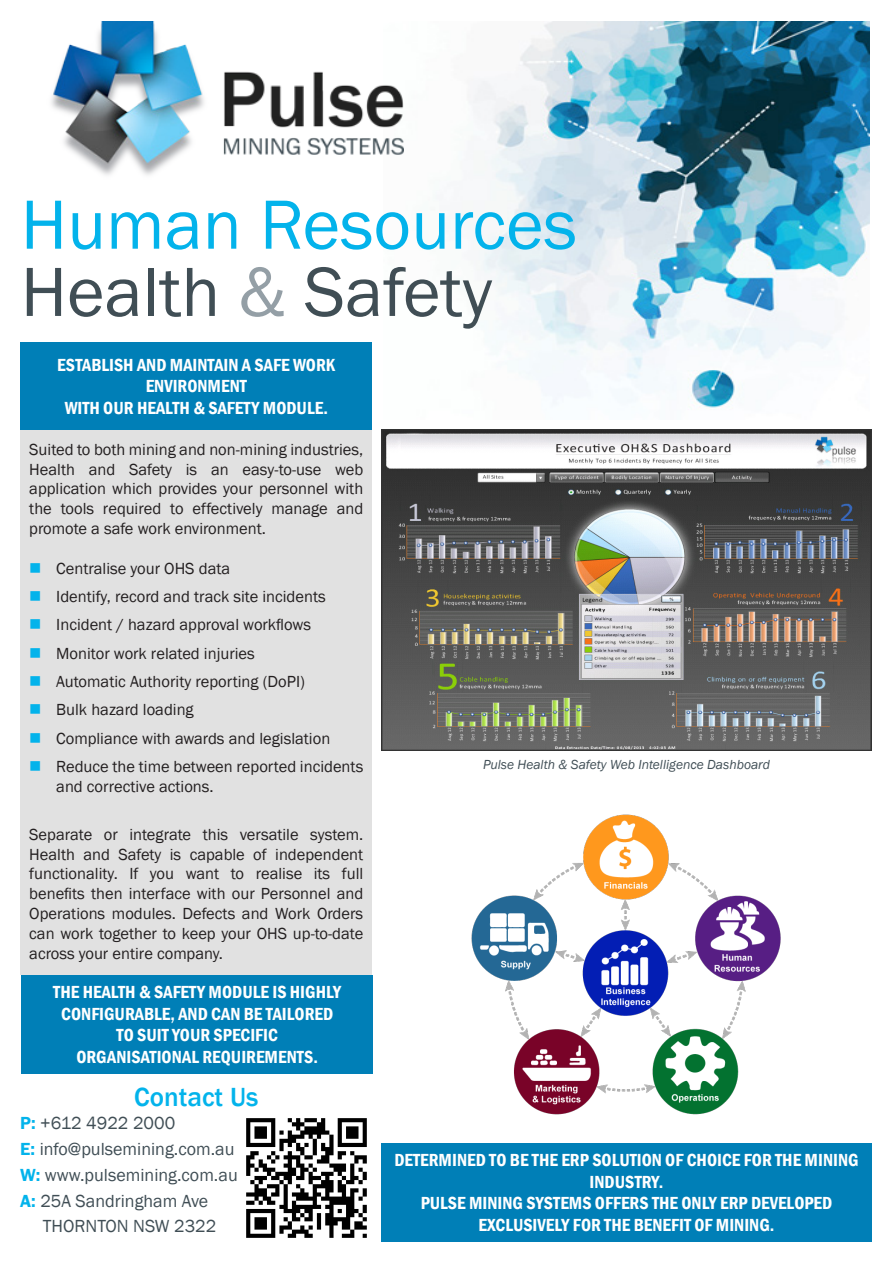
<style>
.page{position:relative;width:893px;height:1263px;background:#fff}
.page>*{position:absolute;margin:0;border:0;box-sizing:border-box;transform-origin:0 0}
.t1{font:72px "Franklin Gothic";color:#03b3eb}
.t2{font:72px "Franklin Gothic";color:#404e55}
.t3{font:500 27px "Franklin Gothic";color:#03b3eb}
.t4{font:600 condensed 18px/21.6px "Franklin Gothic";color:#fff;text-align:center}
.t5{font:18px "Franklin Gothic";color:#404e55}
.t6{font:16.5px/19.8px "Franklin Gothic";color:#231f20;text-align:justify}
.t7{font:italic 13.5px "Franklin Gothic";color:#404e55}
.s1{color:#949fa6}
.s2{font-weight:600;color:#03b3eb}
</style>
<div class="page">
<img style="left:403px;top:21px;width:466px;height:387px">
<div style="left:20px;top:429px;width:352px;height:545px;background:#e1e1e1"></div>
<img style="left:471px;top:814px;width:310px;height:301px">
<div style="left:381px;top:1143px;width:491px;height:99px;background:#007fb7"></div>
<img style="left:51px;top:21px;width:352px;height:154px">
<div style="left:21px;top:974px;width:352px;height:99px;background:#007fb7"></div>
<div style="left:20px;top:342px;width:352px;height:87px;background:#007fb7"></div>
<img style="left:381px;top:429px;width:491px;height:321px">
<img style="left:246px;top:1118px;width:121px;height:120px">
<p class="t1" style="left:21px;top:180px;width:558px">Human Resources</p>
<p class="t2" style="left:21px;top:247px;width:473px">Health <span class="s1">&amp;</span> Safety</p>
<p class="t4" style="left:57px;top:354px;width:280px">ESTABLISH AND MAINTAIN A SAFE WORK<br>ENVIRONMENT</p>
<p class="t4" style="left:65px;top:397px;width:265px">WITH OUR HEALTH &amp; SAFETY MODULE.</p>
<p class="t6" style="left:29px;top:440px;width:336px">Suited to both mining and non-mining industries, Health and Safety is an easy-to-use web application which provides your personnel with the tools required to effectively manage and promote a safe work environment.</p>
<p class="t6" style="left:56px;top:559px;width:175px">Centralise your OHS data</p>
<p class="t6" style="left:56px;top:587px;width:271px">Identify, record and track site incidents</p>
<p class="t6" style="left:56px;top:615px;width:256px">Incident / hazard approval workflows</p>
<p class="t6" style="left:56px;top:643px;width:200px">Monitor work related injuries</p>
<p class="t6" style="left:56px;top:672px;width:250px">Automatic Authority reporting (DoPI)</p>
<p class="t6" style="left:56px;top:700px;width:139px">Bulk hazard loading</p>
<p class="t6" style="left:56px;top:728px;width:275px">Compliance with awards and legislation</p>
<p class="t6" style="left:56px;top:757px;width:309px">Reduce the time between reported incidents and corrective actions.</p>
<p class="t6" style="left:29px;top:825px;width:336px">Separate or integrate this versatile system.<br>Health and Safety is capable of independent functionality. If you want to realise its full benefits then interface with our Personnel and Operations modules. Defects and Work Orders can work together to keep your OHS up-to-date across your entire company.</p>
<p class="t4" style="left:53px;top:981px;width:289px">THE HEALTH &amp; SAFETY MODULE IS HIGHLY<br>CONFIGURABLE, AND CAN BE TAILORED</p>
<p class="t4" style="left:116px;top:1024px;width:163px">TO SUIT YOUR SPECIFIC</p>
<p class="t4" style="left:76px;top:1046px;width:243px">ORGANISATIONAL REQUIREMENTS.</p>
<p class="t3" style="left:134px;top:1081px;width:126px">Contact Us</p>
<p class="t5" style="left:20px;top:1112px;width:156px"><span class="s2">P:</span> +612 4922 2000</p>
<p class="t5" style="left:20px;top:1138px;width:216px"><span class="s2">E:</span> info@pulsemining.com.au</p>
<p class="t5" style="left:20px;top:1163px;width:219px"><span class="s2">W:</span> www.pulsemining.com.au</p>
<p class="t5" style="left:20px;top:1189px;width:189px"><span class="s2">A:</span> 25A Sandringham Ave</p>
<p class="t5" style="left:43px;top:1215px;width:175px">THORNTON NSW 2322</p>
<p class="t7" style="left:483px;top:755px;width:288px">Pulse Health &amp; Safety Web Intelligence Dashboard</p>
<p class="t4" style="left:394px;top:1149px;width:466px">DETERMINED TO BE THE ERP SOLUTION OF CHOICE FOR THE MINING<br>INDUSTRY.</p>
<p class="t4" style="left:421px;top:1192px;width:413px">PULSE MINING SYSTEMS OFFERS THE ONLY ERP DEVELOPED<br>EXCLUSIVELY FOR THE BENEFIT OF MINING.</p>
</div>
